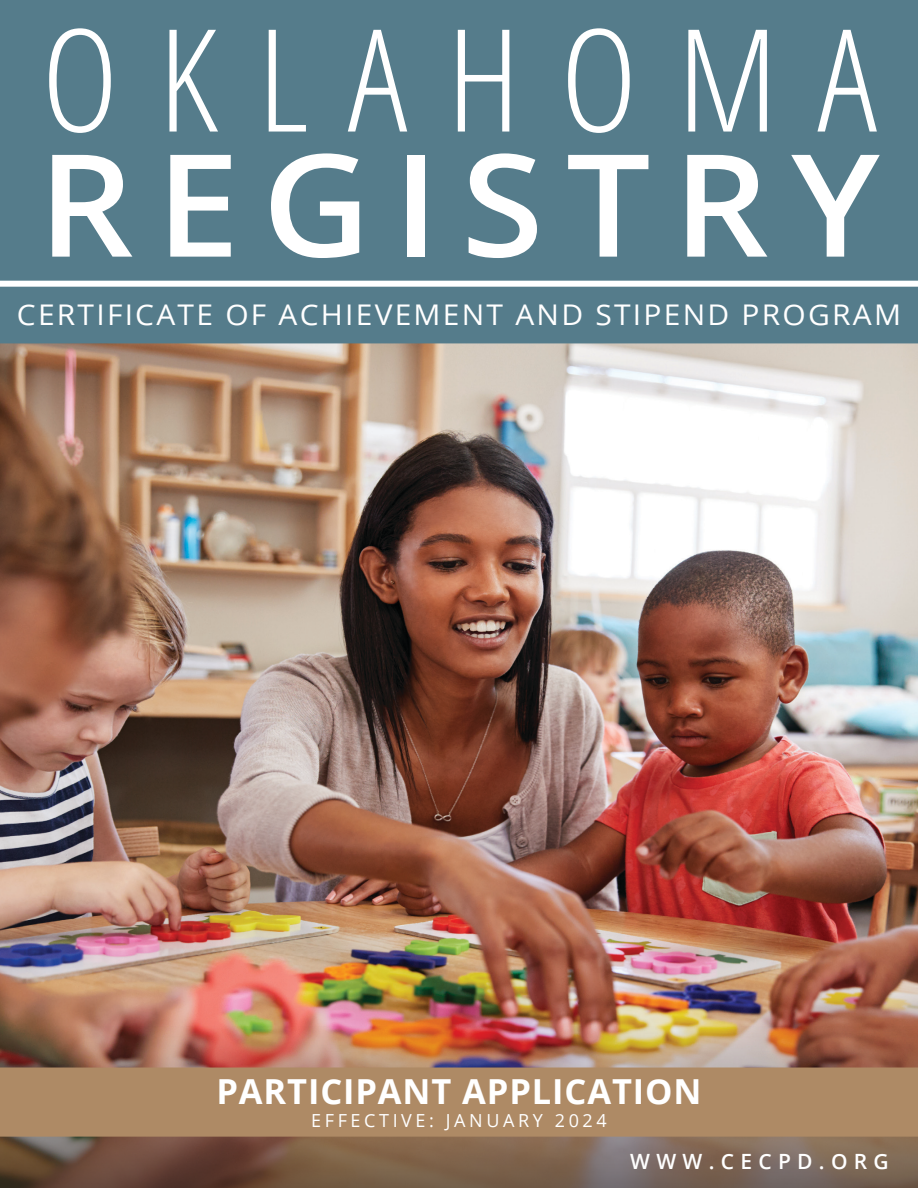
<style>
.page{position:relative;width:918px;height:1188px;background:#fff}
.page>*{position:absolute;margin:0;border:0;box-sizing:border-box;transform-origin:0 0}
.t1{font:300 condensed 142.5px "Open Sans";letter-spacing:.26em;color:#fff;scale:1.05 1}
.t2{font:600 142.5px "Open Sans";letter-spacing:.15em;color:#fff;scale:1.05 1}
.t3{font:700 34.5px "Open Sans";letter-spacing:.025em;color:#fff}
.t4{font:28.5px "Open Sans";letter-spacing:.075em;color:#fff;scale:1.05 1}
.t5{font:600 21px "Open Sans";letter-spacing:.3em;color:#fff}
.Body{font:18px "Open Sans";letter-spacing:.2em;color:#fff}
</style>
<div class="page">
<img style="left:0;top:343px;width:918px;height:683px">
<div style="left:0;top:0;width:918px;height:343px;background:#557c8b"></div>
<img style="left:0;top:1026px;width:918px;height:162px">
<div style="left:0;top:1068px;width:918px;height:69px;background:#ae8a65"></div>
<div style="left:0;top:281px;width:918px;height:6px;background:#fff"></div>
<p class="t1" style="left:41px;top:-17px;width:798px">OKLAHOMA</p>
<p class="t2" style="left:38px;top:107px;width:803px">REGISTRY</p>
<p class="t4" style="left:17px;top:295px;width:844px">CERTIFICATE OF ACHIEVEMENT AND STIPEND PROGRAM</p>
<p class="t3" style="left:216px;top:1068px;width:487px">PARTICIPANT APPLICATION</p>
<p class="Body" style="left:311px;top:1108px;width:297px">EFFECTIVE: JANUARY 2024</p>
<p class="t5" style="left:630px;top:1147px;width:260px">WWW.CECPD.ORG</p>
</div>
